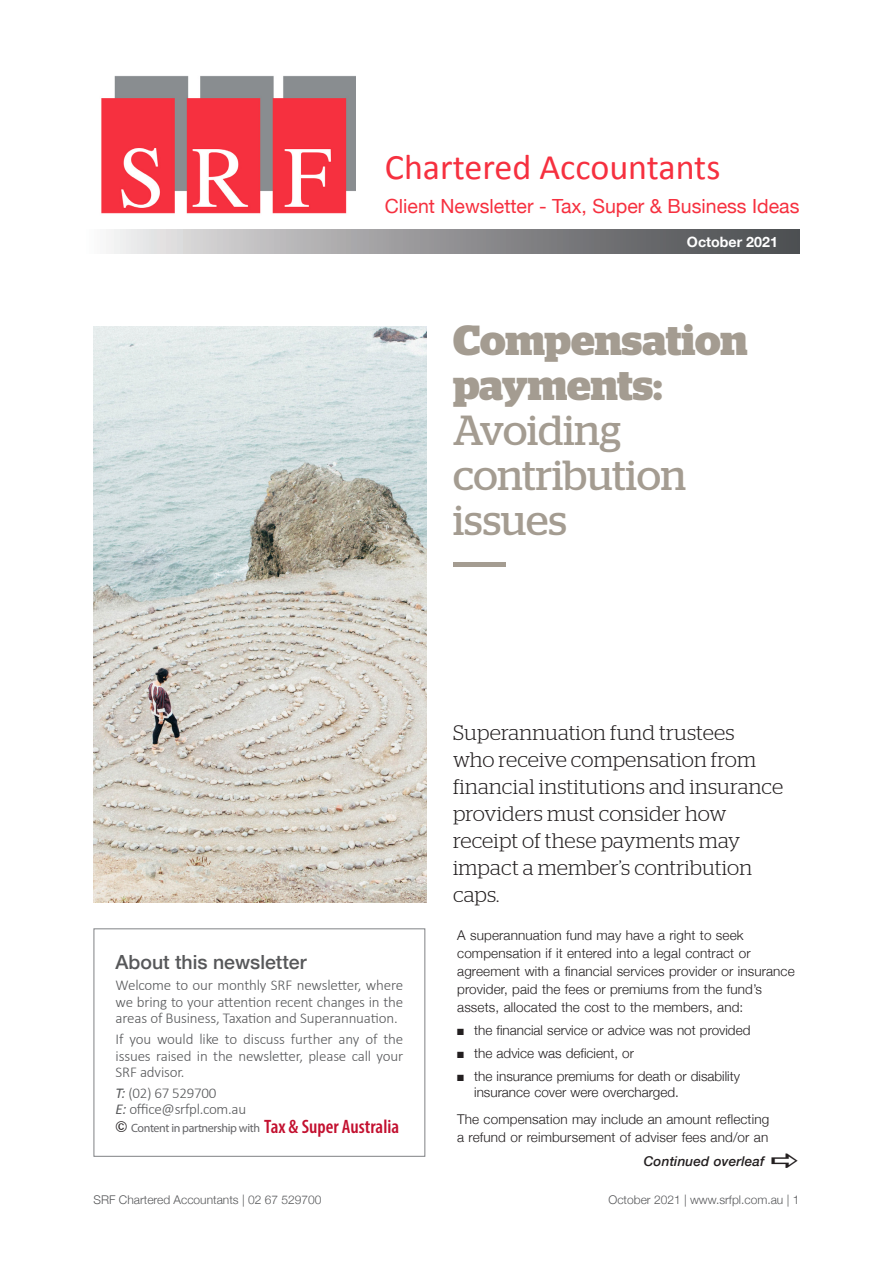
<style>
.page{position:relative;width:893px;height:1263px;background:#fff}
.page>*{position:absolute;margin:0;border:0;box-sizing:border-box;transform-origin:0 0}
.t1{font:42px/45px "Stag";letter-spacing:-.005em;color:#a49c91}
.t2{font:700 42px/45px "Stag";color:#a49c91}
.t3{font:36px "Calibri";color:#f6303f}
.t4{font:300 21px/27px "Stag";letter-spacing:.005em;color:#231f20}
.t5{font:19.5px "Helvetica Neue";color:#f6303f}
.t6{font:500 19.5px "Helvetica Neue";color:#57585a}
.t7{font:300 15px/16.5px "Calibri";letter-spacing:-.01em;color:#57585a;text-align:justify}
.t8{font:700 14.25px "Helvetica Neue";color:#fff}
.t9{font:300 13.5px/18px "Helvetica Neue";letter-spacing:.01em;color:#231f20}
.t10{font:italic 500 13.5px "Helvetica Neue";letter-spacing:.01em;color:#231f20}
.t11{font:300 12px "Helvetica Neue";color:#57585a}
.t12{font:12px "Myriad Pro";letter-spacing:-.03em;color:#636366}
.s1{font-weight:400;font-style:italic}
.s2{font-weight:600;font-stretch:condensed;font-size:19.5px;color:#c3102f}
</style>
<div class="page">
<div style="left:453px;top:562px;width:53px;height:5px;background:#a49c91"></div>
<img style="left:93px;top:327px;width:334px;height:576px">
<div style="left:94px;top:928px;width:331px;height:229px;border:1px solid #808285"></div>
<div style="left:71px;top:230px;width:728px;height:23px;background:linear-gradient(to right,#f4f2f3,#424447)"></div>
<img style="left:101px;top:76px;width:254px;height:138px">
<h2 class="t3" style="left:385px;top:142px;width:337px">Chartered Accountants</h2>
<h3 class="t5" style="left:385px;top:192px;width:416px">Client Newsletter - Tax, Super &amp; Business Ideas</h3>
<p class="t8" style="left:687px;top:231px;width:93px">October 2021</p>
<h1 class="t2" style="left:453px;top:317px;width:296px">Compensation payments:</h1>
<h1 class="t1" style="left:453px;top:407px;width:235px">Avoiding contribution issues</h1>
<h3 class="t6" style="left:116px;top:947px;width:193px">About this newsletter</h3>
<p class="t7" style="left:116px;top:977px;width:289px">Welcome to our monthly SRF newsletter, where we bring to your attention recent changes in the areas of Business, Taxation and Superannuation.</p>
<p class="t7" style="left:116px;top:1030px;width:289px">If you would like to discuss further any of the issues raised in the newsletter, please call your SRF advisor.</p>
<p class="t7" style="left:116px;top:1084px;width:132px"><span class="s1">T:</span> (02) 67 529700<br><span class="s1">E:</span> office@srfpl.com.au</p>
<p class="t12" style="left:131px;top:1121px;width:269px">Content in partnership with <span class="s2">Tax &amp; Super Australia</span></p>
<h3 class="t4" style="left:453px;top:718px;width:332px">Superannuation fund trustees<br>who receive compensation from financial institutions and insurance providers must consider how receipt of these payments may impact a member’s contribution caps.</h3>
<p class="t9" style="left:457px;top:925px;width:339px">A superannuation fund may have a right to seek compensation if it entered into a legal contract or agreement with a financial services provider or insurance provider, paid the fees or premiums from the fund’s assets, allocated the cost to the members, and:</p>
<p class="t9" style="left:457px;top:1020px;width:295px">■ the financial service or advice was not provided</p>
<p class="t9" style="left:457px;top:1043px;width:178px">■ the advice was deficient, or</p>
<p class="t9" style="left:474px;top:1067px;width:267px;line-height:16.5px;text-indent:-17px">■ the insurance premiums for death or disability insurance cover were overcharged.</p>
<p class="t9" style="left:457px;top:1109px;width:314px">The compensation may include an amount reflecting a refund or reimbursement of adviser fees and/or an</p>
<p class="t10" style="left:644px;top:1150px;width:122px">Continued overleaf</p>
<p class="t11" style="left:94px;top:1190px;width:229px">SRF Chartered Accountants | 02 67 529700</p>
<p class="t11" style="left:608px;top:1190px;width:192px">October 2021 | www.srfpl.com.au | 1</p>
</div>
